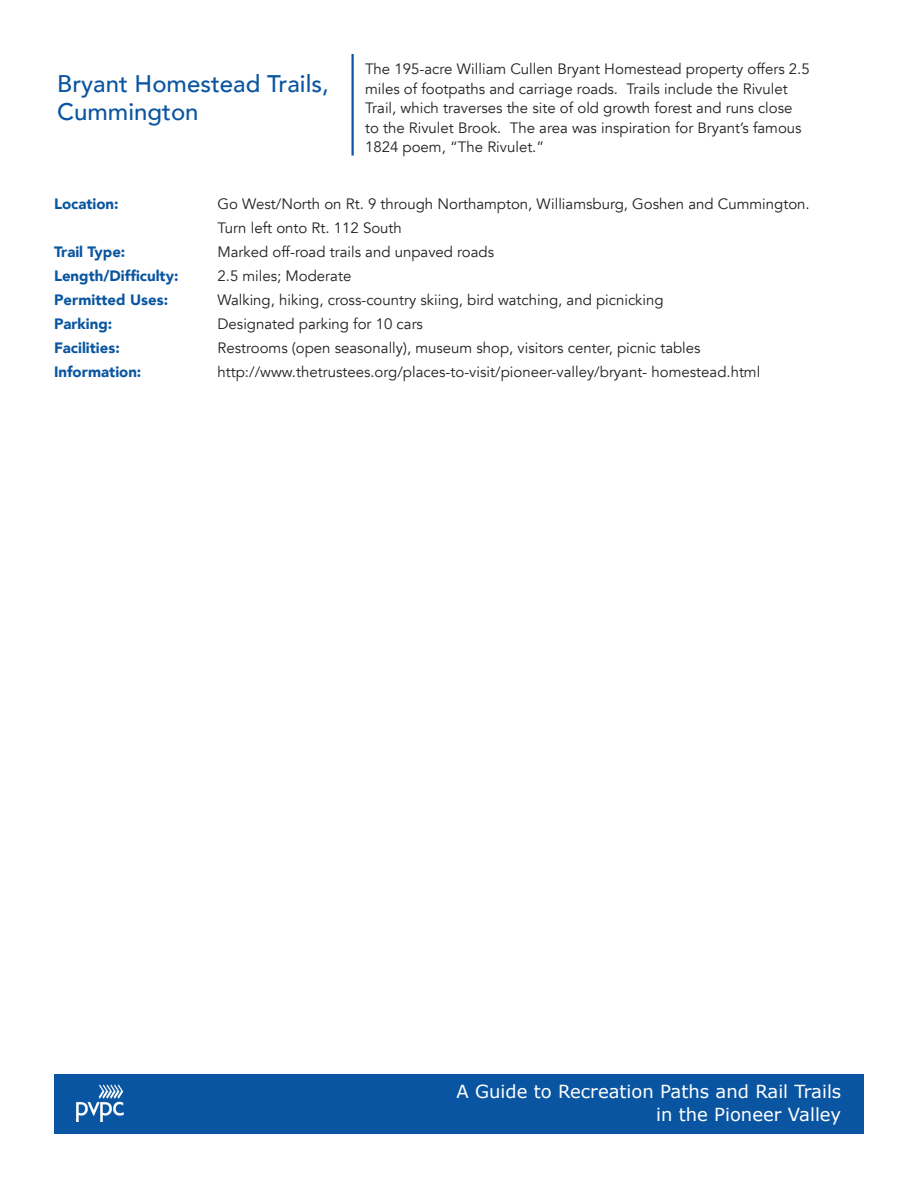
<style>
.page{position:relative;width:918px;height:1188px;background:#fff}
.page>*{position:absolute;margin:0;border:0;box-sizing:border-box;transform-origin:0 0}
.t1{font:500 24px/28.8px "Avenir";color:#0a55a1}
.t2{font:18px/22.5px "Verdana";color:#fff;text-align:right}
.t3{font:15px/19.5px "Avenir";color:#231f20}
.t4{font:900 15px "Avenir";color:#0a55a1}
</style>
<div class="page">
<div style="left:54px;top:1075px;width:810px;height:59px;background:#0a55a1"></div>
<img style="left:77px;top:1084px;width:47px;height:37px">
<hr style="left:351px;top:54px;width:3px;height:102px;background:#0a55a1">
<h1 class="t1" style="left:57px;top:68px;width:273px">Bryant Homestead Trails,<br>Cummington</h1>
<p class="t3" style="left:365px;top:60px;width:446px">The 195-acre William Cullen Bryant Homestead property offers 2.5 miles of footpaths and carriage roads. Trails include the Rivulet Trail, which traverses the site of old growth forest and runs close to the Rivulet Brook. The area was inspiration for Bryant’s famous 1824 poem, “The Rivulet.”</p>
<p class="t4" style="left:54px;top:191px;width:66px">Location:</p>
<p class="t3" style="left:218px;top:193px;width:594px;line-height:24px">Go West/North on Rt. 9 through Northampton, Williamsburg, Goshen and Cummington.<br>Turn left onto Rt. 112 South</p>
<p class="t4" style="left:54px;top:239px;width:73px">Trail Type:</p>
<p class="t3" style="left:218px;top:243px;width:278px">Marked off-road trails and unpaved roads</p>
<p class="t4" style="left:54px;top:263px;width:126px">Length/Difficulty:</p>
<p class="t3" style="left:218px;top:267px;width:135px">2.5 miles; Moderate</p>
<p class="t4" style="left:54px;top:287px;width:116px">Permitted Uses:</p>
<p class="t3" style="left:218px;top:291px;width:448px">Walking, hiking, cross-country skiing, bird watching, and picnicking</p>
<p class="t4" style="left:54px;top:311px;width:60px">Parking:</p>
<p class="t3" style="left:218px;top:315px;width:207px">Designated parking for 10 cars</p>
<p class="t4" style="left:54px;top:335px;width:67px">Facilities:</p>
<p class="t3" style="left:218px;top:339px;width:485px">Restrooms (open seasonally), museum shop, visitors center, picnic tables</p>
<p class="t4" style="left:54px;top:359px;width:89px">Information:</p>
<p class="t3" style="left:218px;top:363px;width:544px">http://www.thetrustees.org/places-to-visit/pioneer-valley/bryant- homestead.html</p>
<p class="t2" style="left:457px;top:1081px;width:386px">A Guide to Recreation Paths and Rail Trails in the Pioneer Valley</p>
</div>
